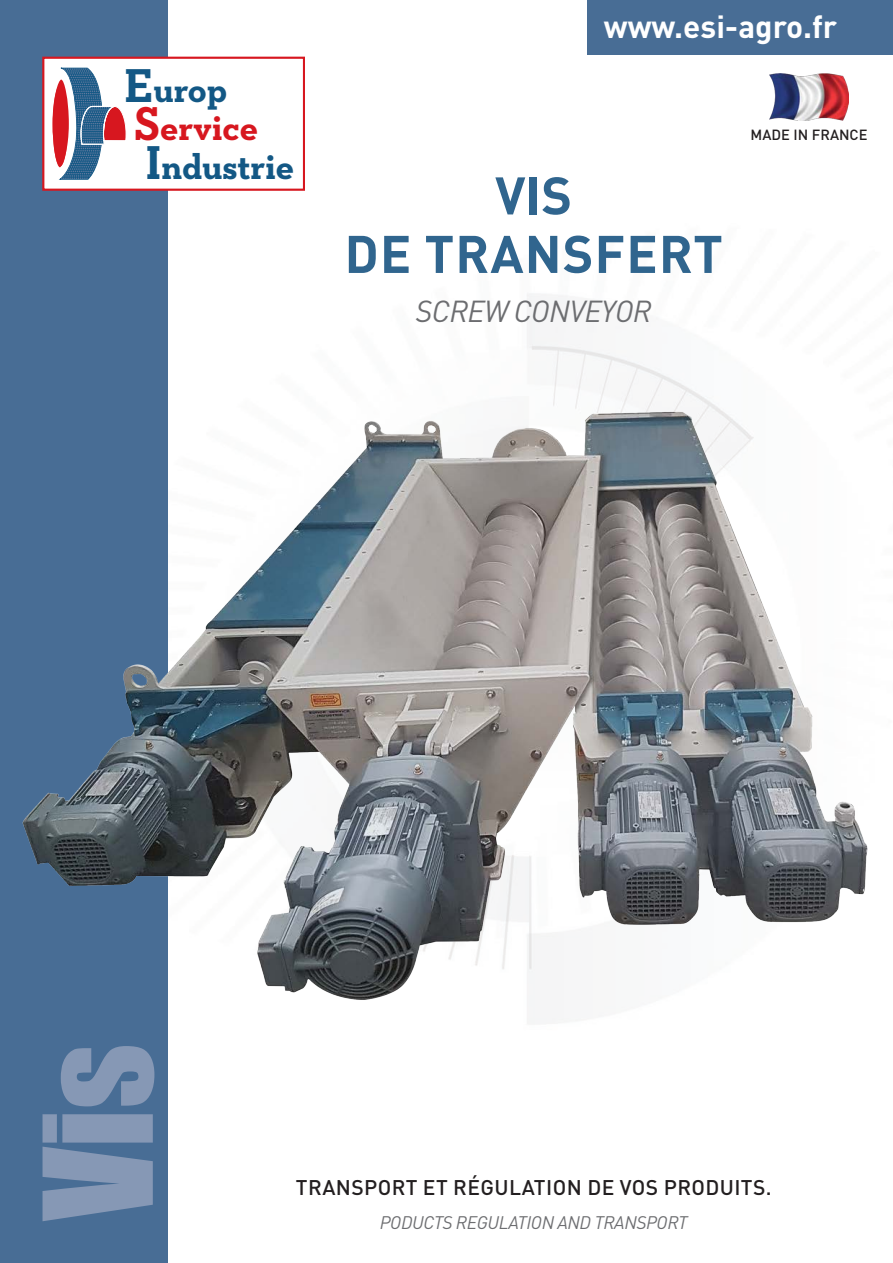
<style>
.page{position:relative;width:893px;height:1263px;background:#fff}
.page>*{position:absolute;margin:0;border:0;box-sizing:border-box;transform-origin:0 0}
.t1{font:139.5px "Impact";color:#8698b5}
.t2{font:700 52.05px/58.5px "DIN Pro";letter-spacing:.02em;color:#30658e;text-align:center}
.t3{font:700 36px/76.7px "Neutraface Slab Text";letter-spacing:-.005em;color:#135885}
.t4{font:700 36px "Neutraface Slab Text";color:#d7171f}
.t5{font:700 31.5px "DIN Pro";color:#fff}
.t6{font:italic 30px "DIN Pro";letter-spacing:-.02em;color:#6c6d70}
.ACCROCHE_FR{font:500 21px "DIN Pro";letter-spacing:.02em;color:#231f20}
.ACCROCHE_UK{font:italic 18px "DIN Pro";letter-spacing:-.02em;color:#6c6d70}
.t7{font:500 14.55px "DIN Pro";color:#231f20}
.s1{font-size:48.3px}
</style>
<div class="page">
<div style="left:0;top:0;width:168px;height:1263px;background:#486d95"></div>
<div style="left:587px;top:0;width:306px;height:55px;background:#486d95"></div>
<div style="left:43px;top:58px;width:261px;height:132px;background:#fff"></div>
<div style="left:43px;top:57px;width:262px;height:134px;border:2px solid #d7171f"></div>
<svg style="left:53px;top:67px;width:73px;height:113px"></svg>
<img style="left:769px;top:74px;width:80px;height:47px">
<img style="left:22px;top:395px;width:846px;height:623px">
<h3 class="t3" style="left:145px;top:51px;width:150px;text-indent:-21px"><span class="s1">E</span>urop<br><span class="s1">I</span>ndustrie</h3>
<h3 class="t4" style="left:134px;top:105px;width:125px"><span class="s1">S</span>ervice</h3>
<h3 class="t5" style="left:604px;top:0;width:235px">www.esi-agro.fr</h3>
<p class="t2" style="left:344px;top:160px;width:380px">VIS<br>DE TRANSFERT</p>
<p class="t6" style="left:416px;top:287px;width:238px">SCREW CONVEYOR</p>
<p class="t7" style="left:751px;top:123px;width:118px">MADE IN FRANCE</p>
<p class="t1" style="left:-10px;top:1220px;width:178px;rotate:-90deg">Vis</p>
<p class="ACCROCHE_FR" style="left:296px;top:1170px;width:477px">TRANSPORT ET RÉGULATION DE VOS PRODUITS.</p>
<p class="ACCROCHE_UK" style="left:380px;top:1208px;width:309px">PODUCTS REGULATION AND TRANSPORT</p>
</div>
